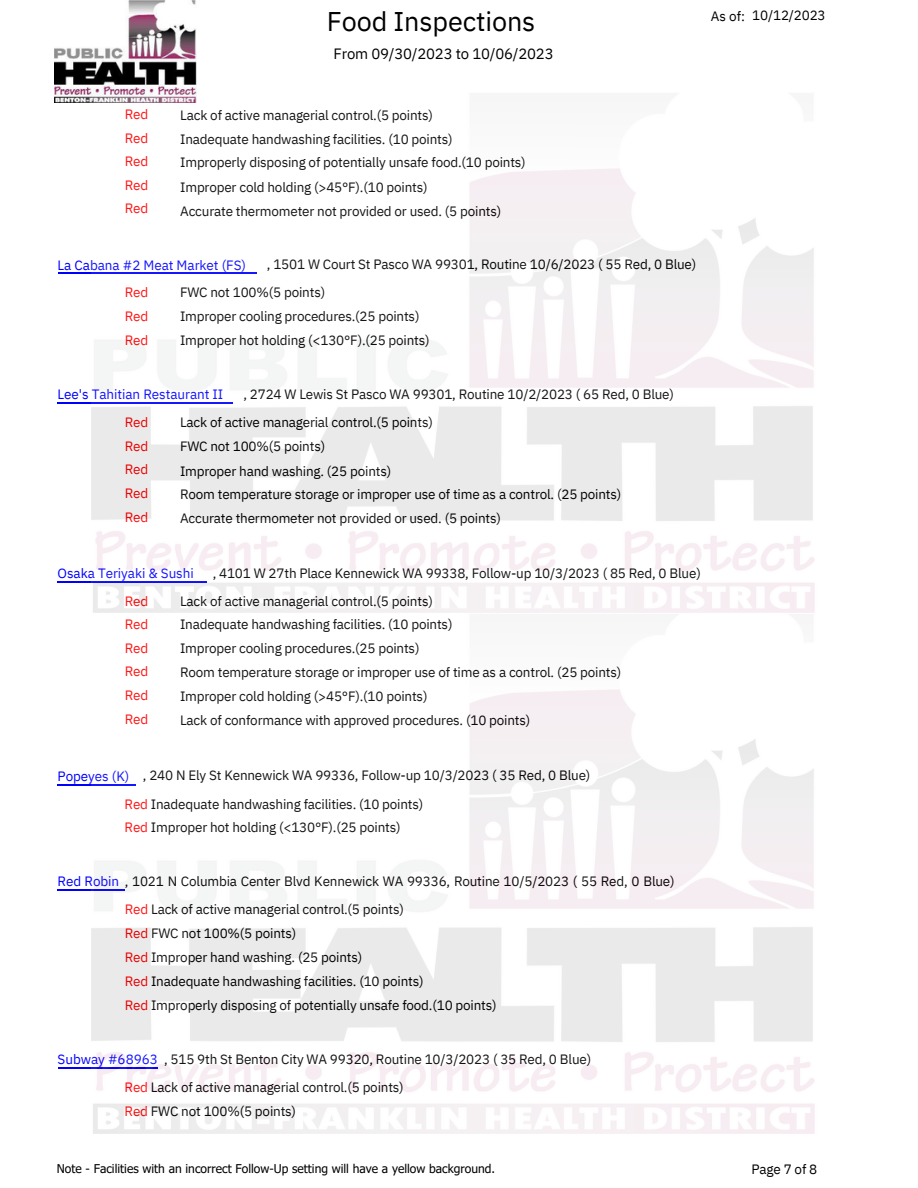
<style>
.page{position:relative;width:918px;height:1188px;background:#fff}
.page>*{position:absolute;margin:0;border:0;box-sizing:border-box;transform-origin:0 0}
.t1{font:27px "IBM Plex Sans";letter-spacing:-.005em;color:#000}
.t2{font:15px "IBM Plex Sans";letter-spacing:-.015em;color:#000}
.t3{font:13.5px "IBM Plex Sans";letter-spacing:-.015em;color:#000}
.t4{font:13.5px "IBM Plex Sans";letter-spacing:-.005em;color:#00f}
.t5{font:13.5px/23.7px "IBM Plex Sans";letter-spacing:-.01em;color:#f00;text-align:justify}
.t6{font:12px "Tahoma";color:#000}
.s1{color:#f00}
.s2{color:#00f}
</style>
<div class="page">
<img style="left:54px;top:0;width:143px;height:102px">
<hr style="left:58px;top:273px;width:198px;height:1px;background:#00f">
<hr style="left:58px;top:403px;width:175px;height:1px;background:#00f">
<hr style="left:58px;top:581px;width:149px;height:1px;background:#00f">
<hr style="left:58px;top:784px;width:78px;height:1px;background:#00f">
<hr style="left:58px;top:889px;width:67px;height:2px;background:#00f">
<hr style="left:58px;top:1068px;width:100px;height:1px;background:#00f">
<img style="left:92px;top:92px;width:723px;height:1042px">
<p class="t1" style="left:327px;top:3px;width:210px">Food Inspections</p>
<p class="t2" style="left:334px;top:44px;width:222px">From 09/30/2023 to 10/06/2023</p>
<p class="t3" style="left:711px;top:7px;width:36px">As of:</p>
<p class="t3" style="left:752px;top:6px;width:75px">10/12/2023</p>
<p class="t5" style="left:125px;top:102px;width:25px">Red Red Red Red Red</p>
<p class="t3" style="left:180px;top:106px;width:254px">Lack of active managerial control.(5 points)</p>
<p class="t3" style="left:180px;top:130px;width:274px">Inadequate handwashing facilities. (10 points)</p>
<p class="t3" style="left:180px;top:154px;width:347px">Improperly disposing of potentially unsafe food.(10 points)</p>
<p class="t3" style="left:180px;top:178px;width:249px">Improper cold holding (&gt;45°F).(10 points)</p>
<p class="t3" style="left:180px;top:202px;width:323px">Accurate thermometer not provided or used. (5 points)</p>
<p class="t3" style="left:267px;top:255px;width:431px">, 1501 W Court St Pasco WA 99301, Routine 10/6/2023 ( 55 Red, 0 Blue)</p>
<p class="t3" style="left:180px;top:284px;width:147px">FWC not 100%(5 points)</p>
<p class="t3" style="left:180px;top:307px;width:241px">Improper cooling procedures.(25 points)</p>
<p class="t3" style="left:180px;top:331px;width:251px">Improper hot holding (&lt;130°F).(25 points)</p>
<p class="t4" style="left:58px;top:256px;width:190px">La Cabana #2 Meat Market (FS)</p>
<p class="t5" style="left:125px;top:281px;width:25px">Red Red Red</p>
<p class="t3" style="left:243px;top:385px;width:432px">, 2724 W Lewis St Pasco WA 99301, Routine 10/2/2023 ( 65 Red, 0 Blue)</p>
<p class="t3" style="left:180px;top:413px;width:254px">Lack of active managerial control.(5 points)</p>
<p class="t3" style="left:180px;top:437px;width:147px">FWC not 100%(5 points)</p>
<p class="t3" style="left:180px;top:462px;width:213px">Improper hand washing. (25 points)</p>
<p class="t3" style="left:180px;top:485px;width:443px">Room temperature storage or improper use of time as a control. (25 points)</p>
<p class="t3" style="left:180px;top:509px;width:323px">Accurate thermometer not provided or used. (5 points)</p>
<p class="t4" style="left:58px;top:386px;width:167px">Lee's Tahitian Restaurant II</p>
<p class="t5" style="left:125px;top:410px;width:25px">Red Red Red Red Red</p>
<p class="t3" style="left:213px;top:564px;width:490px">, 4101 W 27th Place Kennewick WA 99338, Follow-up 10/3/2023 ( 85 Red, 0 Blue)</p>
<p class="t3" style="left:180px;top:592px;width:254px">Lack of active managerial control.(5 points)</p>
<p class="t3" style="left:180px;top:615px;width:274px">Inadequate handwashing facilities. (10 points)</p>
<p class="t3" style="left:180px;top:639px;width:241px">Improper cooling procedures.(25 points)</p>
<p class="t3" style="left:180px;top:663px;width:443px">Room temperature storage or improper use of time as a control. (25 points)</p>
<p class="t3" style="left:180px;top:687px;width:249px">Improper cold holding (&gt;45°F).(10 points)</p>
<p class="t3" style="left:180px;top:711px;width:352px">Lack of conformance with approved procedures. (10 points)</p>
<p class="t4" style="left:58px;top:564px;width:138px">Osaka Teriyaki &amp; Sushi</p>
<p class="t5" style="left:125px;top:589px;width:25px">Red Red Red Red Red Red</p>
<p class="t3" style="left:143px;top:767px;width:449px">, 240 N Ely St Kennewick WA 99336, Follow-up 10/3/2023 ( 35 Red, 0 Blue)</p>
<p class="t3" style="left:125px;top:795px;width:300px"><span class="s1">Red</span> Inadequate handwashing facilities. (10 points)</p>
<p class="t3" style="left:125px;top:818px;width:278px"><span class="s1">Red</span> Improper hot holding (&lt;130°F).(25 points)</p>
<p class="t4" style="left:58px;top:767px;width:73px">Popeyes (K)</p>
<p class="t3" style="left:58px;top:872px;width:619px"><span class="s2">Red Robin</span> , 1021 N Columbia Center Blvd Kennewick WA 99336, Routine 10/5/2023 ( 55 Red, 0 Blue)</p>
<p class="t3" style="left:125px;top:900px;width:281px"><span class="s1">Red</span> Lack of active managerial control.(5 points)</p>
<p class="t3" style="left:125px;top:924px;width:173px"><span class="s1">Red</span> FWC not 100%(5 points)</p>
<p class="t3" style="left:125px;top:948px;width:239px"><span class="s1">Red</span> Improper hand washing. (25 points)</p>
<p class="t3" style="left:125px;top:972px;width:300px"><span class="s1">Red</span> Inadequate handwashing facilities. (10 points)</p>
<p class="t3" style="left:125px;top:996px;width:373px"><span class="s1">Red</span> Improperly disposing of potentially unsafe food.(10 points)</p>
<p class="t3" style="left:164px;top:1050px;width:429px">, 515 9th St Benton City WA 99320, Routine 10/3/2023 ( 35 Red, 0 Blue)</p>
<p class="t3" style="left:125px;top:1078px;width:281px"><span class="s1">Red</span> Lack of active managerial control.(5 points)</p>
<p class="t3" style="left:125px;top:1102px;width:173px"><span class="s1">Red</span> FWC not 100%(5 points)</p>
<p class="t4" style="left:58px;top:1051px;width:102px">Subway #68963</p>
<p class="t6" style="left:57px;top:1161px;width:440px">Note - Facilities with an incorrect Follow-Up setting will have a yellow background.</p>
<p class="t3" style="left:751px;top:1160px;width:67px">Page 7 of 8</p>
</div>
